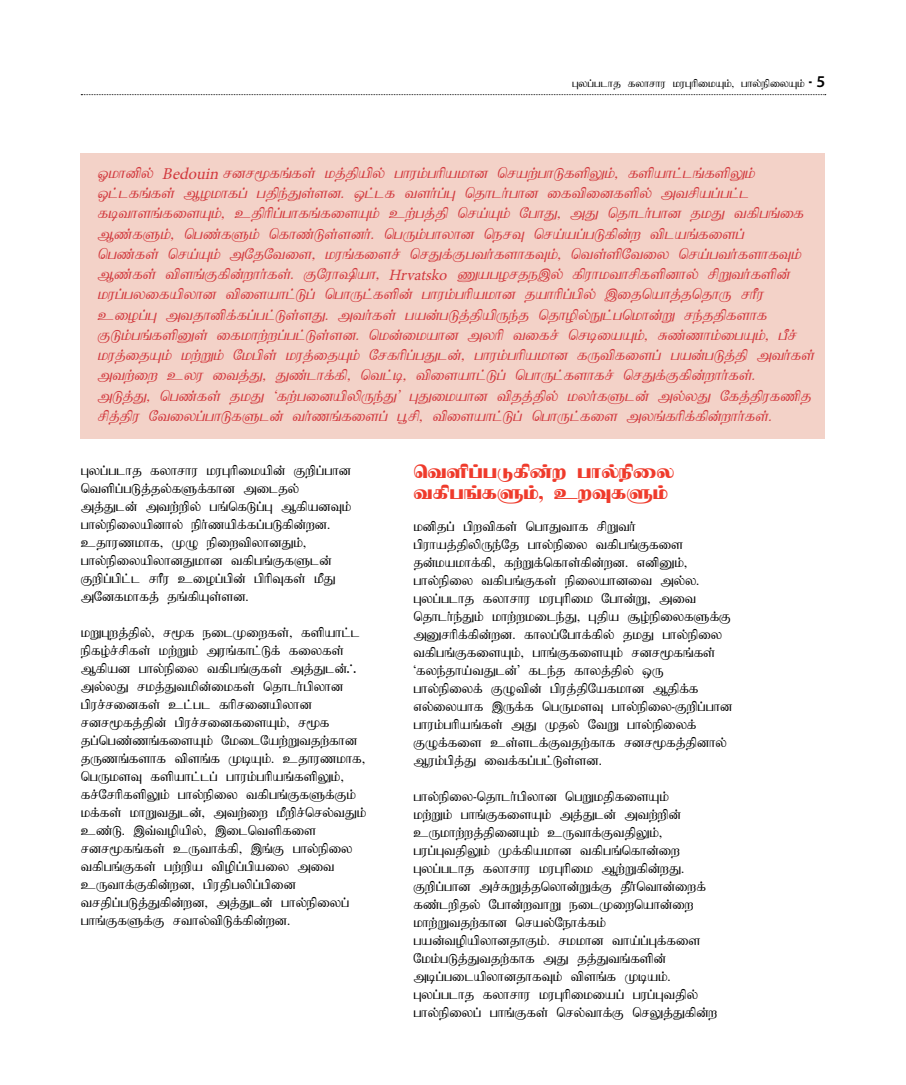
<style>
.page{position:relative;width:906px;height:1085px;background:#fff}
.page>*{position:absolute;margin:0;border:0;box-sizing:border-box;transform-origin:0 0}
.t1{font:19.5px/21px "Nallur";letter-spacing:-.01em;color:#ef3b2c}
.t2{font:italic 16.5px/20.2px "Baamini";color:#d2393e}
.t3{font:15px/18px "Baamini";color:#000}
.t4{font:12px "Baamini";color:#000}
.s1{font-family:"UKIJ Tuz Basma";font-size:18px}
.s2{font-family:"Myriad Pro";font-weight:600;font-size:16.5px}
.s3{font-family:"Minion Pro"}
</style>
<div class="page">
<svg style="left:81px;top:94px;width:745px;height:1px"></svg>
<div style="left:81px;top:153px;width:744px;height:285px;background:#f3d2c8"></div>
<p class="t4" style="left:572px;top:78px;width:254px">Gyg;glhj fyhrhu kuGhpikAk;&gt; ghy;epiyAk; <span class="s1">᠊</span> <span class="s2">5</span></p>
<p class="t2" style="left:97px;top:163px;width:721px">Xkhdpy; <span class="s3">Bedouin</span> rdr%fq; fs; kj; jpapy; ghuk; ghpakhd nraw; ghLfspYk; &gt; fspahl; lq; fspYk;<br>xl; lfq; fs; Mokhfg; gjpe; Js; sd. xl; lf tsh; g; G njhlh; ghd iftpidfspy; mtrpag; gl; l fbthsq; fisAk; &gt; cjphpg; ghfq; fisAk; cw; gj; jp nra; Ak; NghJ&gt; mJ njhlh; ghd jkJ tfpgq; if Mz; fSk; &gt; ngz; fSk; nfhz; Ls; sdh; . ngUk; ghyhd nerT nra; ag; gLfpd; w tplaq; fisg;<br>ngz; fs; nra; Ak; mNjNtis&gt; kuq; fisr; nrJf; Fgth; fshfTk; &gt; nts; spNtiy nra; gth; fshfTk; Mz; fs; tpsq; Ffpd; whh; fs; . FNuh~pah&gt; <sub>Hrvatsko</sub> Zagorje,y; fpuhkthrpfspdhy; rpWth; fspd; kug; gyifapyhd tpisahl; Lg; nghUl; fspd; ghuk; ghpakhd jahhpg; gpy; ,ijnahj; jnjhU rhPu ciog; G mtjhdpf; fg; gl; Ls; sJ. mth; fs; gad; gLj; jpapUe; j njhopy; El; gnkhd; W re; jjpfshf<br>FLk; gq; fspDs; ifkhw; wg; gl; Ls; sd. nkd; ikahd myhp tifr; nrbiaAk; &gt; Rz; zhk; igAk; &gt; gPr; kuj; ijAk; kw; Wk; Nkgps; kuj; ijAk; Nrfhp g; gJld; &gt; ghuk; ghp akhd fUtpfisg; gad; gLj; jp mth; fs; mtw; iw cyu itj; J&gt; Jz; lhf; fp&gt; ntl; b&gt; tpisahl; Lg; nghUl; fshfr; nrJf; Ffpd; whh; fs; .<br>mLj; J&gt; ngz; fs; jkJ \fw; gidapypUe; J| GJikahd tpjj; jpy; kyh; fSld; my; yJ Nfj; jpufzpj rpj; jpu Ntiyg; ghLfSld; th; zq; fisg; g+rp&gt; tpisahl; Lg; nghUl; fis myq; fhpf; fpd; whh; fs; .</p>
<p class="t3" style="left:81px;top:462px;width:272px">Gyg;glhj fyhrhu kuGhpikapd; Fwpg;ghd ntspg;gLj;jy;fSf;fhd miljy; mj;Jld; mtw;wpy; gq;nfLg;G MfpadTk; ghy;epiyapdhy; eph;zapf;fg;gLfpd;wd. cjhuzkhf&gt; KO epiwtpyhdJk;&gt; ghy;epiyapyhdJkhd tfpgq;FfSld; Fwpg;gpl;l rhPu ciog;gpd; gphpTfs; kPJ mNdfkhfj; jq;fpAs;sd.</p>
<p class="t3" style="left:81px;top:624px;width:287px">kWGwj;jpy;&gt; r%f eilKiwfs;&gt; fspahl;l epfo;r;rpfs; kw;Wk; muq;fhl;Lf; fiyfs; Mfpad ghy;epiy tfpgq;Ffs; mj;Jld;/ my;yJ rkj;Jtkpd;ikfs; njhlh;gpyhd gpur;ridfs; cl;gl fhpridapyhd rdr%fj;jpd; gpur;ridfisAk;&gt; r%f jg;ngz;zq;fisAk; NkilNaw;Wtjw;fhd jUzq;fshf tpsq;f KbAk;. cjhuzkhf&gt; ngUksT fspahl;lg; ghuk;ghpaq;fspYk;&gt; fr;NrhpfspYk; ghy;epiy tfpgq;FfSf;Fk; kf;fs; khWtJld;&gt; mtw;iw kPwpr;nry;tJk; cz;L. ,t;topapy;&gt; ,ilntspfis rdr%fq;fs; cUthf;fp&gt; ,q;F ghy;epiy tfpgq;Ffs; gw;wpa tpopg;gpaiy mit cUthf;Ffpd;wd&gt; gpujpgypg;gpid trjpg;gLj;Jfpd;wd&gt; mj;Jld; ghy;epiyg; ghq;FfSf;F rthy;tpLf;fpd;wd.</p>
<h1 class="t1" style="left:413px;top:463px;width:266px">NTSPG;GLFPD;W GHY;EPIY<br>TFPGQ;FSK;&gt; CWTFSK;</h1>
<p class="t3" style="left:413px;top:518px;width:320px">kdpjg; gpwtpfs; nghJthf rpWth; gpuhaj;jpypUe;Nj ghy;epiy tfpgq;Ffis jd;kakhf;fp&gt; fw;Wf;nfhs;fpd;wd. vdpDk;&gt; ghy;epiy tfpgq;Ffs; epiyahdit my;y.<br>Gyg;glhj fyhrhu kuGhpik Nghd;W&gt; mit njhlh;e;Jk; khw;wkile;J&gt; Gjpa #o;epiyfSf;F mDrhpf;fpd;wd. fhyg;Nghf;fpy; jkJ ghy;epiy tfpgq;FfisAk;&gt; ghq;FfisAk; rdr%fq;fs; \fye;jha;tJld;| fle;j fhyj;jpy; xU ghy;epiyf; FOtpd; gpuj;jpNafkhd Mjpf;f vy;iyahf ,Uf;f ngUksT ghy;epiy-Fwpg;ghd ghuk;ghpaq;fs; mJ Kjy; NtW ghy;epiyf; FOf;fis cs;slf;Ftjw;fhf rdr%fj;jpdhy; Muk;gpj;J itf;fg;gl;Ls;sd.</p>
<p class="t3" style="left:413px;top:788px;width:305px">ghy;epiy-njhlh;gpyhd ngWkjpfisAk;<br>kw;Wk; ghq;FfisAk; mj;Jld; mtw;wpd; cUkhw;wj;jpidAk; cUthf;FtjpYk;&gt; gug;GtjpYk; Kf;fpakhd tfpgq;nfhd;iw Gyg;glhj fyhrhu kuGhpik Mw;Wfpd;wJ.<br>Fwpg;ghd mr;RWj;jnyhd;Wf;F jPh;nthd;iwf; fz;lwpjy; Nghd;wthW eilKiwnahd;iw khw;Wtjw;fhd nray;Nehf;fk; gad;topapyhdjhFk;. rkkhd tha;g;Gf;fis Nkk;gLj;Jtjw;fhf mJ jj;Jtq;fspd; mbg;gilapyhdjhfTk; tpsq;f Kbak;.<br>Gyg;glhj fyhrhu kuGhpikiag; gug;Gtjpy; ghy;epiyg; ghq;Ffs; nry;thf;F nrYj;Jfpd;w</p>
</div>
